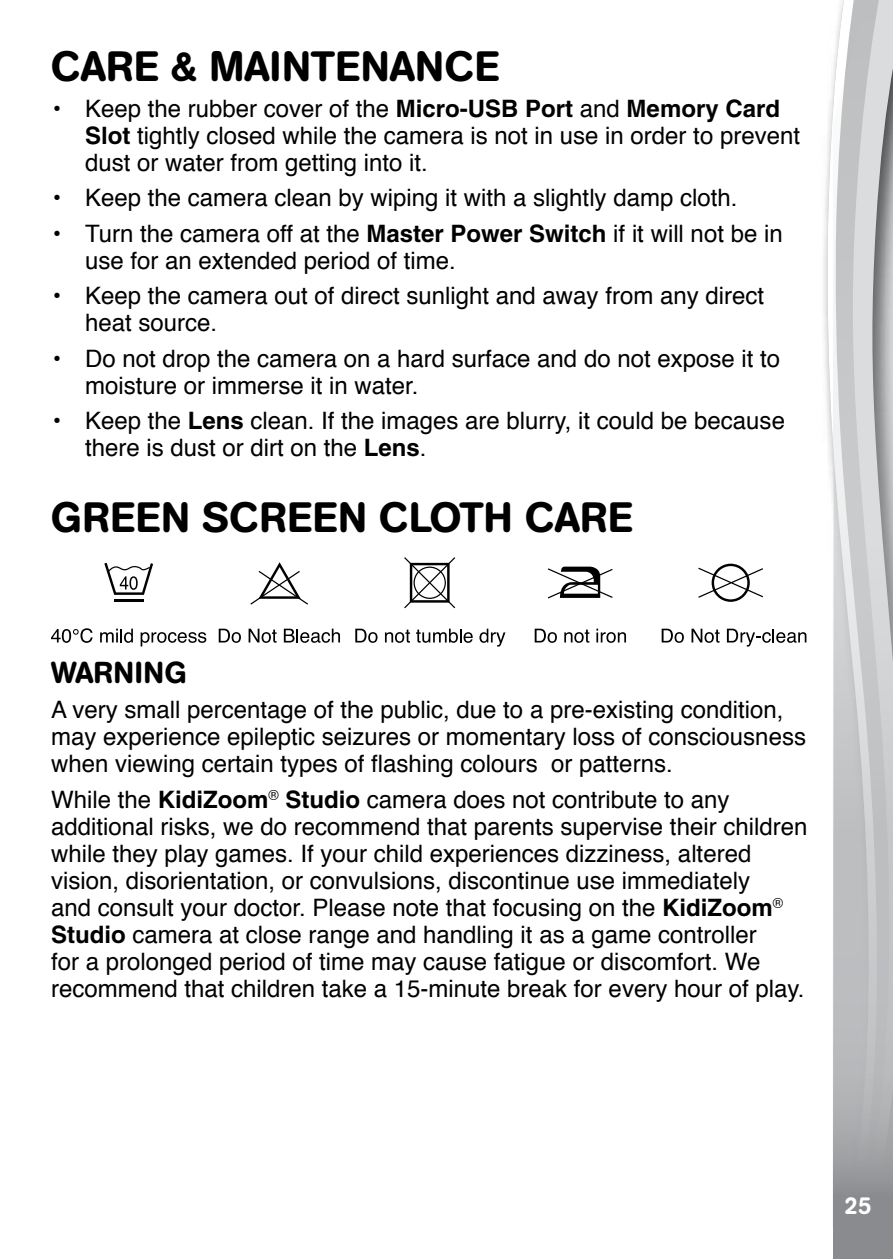
<style>
.page{position:relative;width:893px;height:1259px;background:#fff}
.page>*{position:absolute;margin:0;border:0;box-sizing:border-box;transform-origin:0 0}
.t1{font:500 42px "AG Book Rounded";letter-spacing:.02em;color:#000}
.t2{font:500 42px "AG Book Rounded";color:#000}
.t3{font:500 30px "AG Book Rounded";letter-spacing:.02em;color:#000}
.t4{font:24px/27px "Helvetica";color:#000}
.t5{font:500 24px "AG Book Rounded";color:#fff}
.s1{font-weight:700}
</style>
<div class="page">
<div style="left:820px;top:0;width:73px;height:1259px;background:#000;opacity:.75"></div>
<svg style="left:827px;top:0;width:6px;height:1227px"></svg>
<svg style="left:833px;top:0;width:60px;height:1259px;background:#c1c3c4"></svg>
<div style="left:765px;top:1227px;width:68px;height:32px;background:#fff"></div>
<hr style="left:114px;top:599px;width:30px;height:3px;background:#000">
<svg style="left:104px;top:563px;width:49px;height:32px"></svg>
<svg style="left:129px;top:576px;width:9px;height:14px"></svg>
<div style="left:131px;top:578px;width:5px;height:10px;background:#fff;border-radius:50%"></div>
<svg style="left:250px;top:562px;width:58px;height:42px"></svg>
<svg style="left:404px;top:557px;width:51px;height:51px"></svg>
<svg style="left:548px;top:566px;width:65px;height:32px"></svg>
<svg style="left:698px;top:563px;width:65px;height:39px"></svg>
<svg style="left:51px;top:628px;width:42px;height:15px"></svg>
<svg style="left:100px;top:628px;width:33px;height:15px"></svg>
<svg style="left:141px;top:632px;width:65px;height:14px"></svg>
<svg style="left:219px;top:628px;width:22px;height:15px"></svg>
<svg style="left:249px;top:628px;width:28px;height:15px"></svg>
<svg style="left:284px;top:628px;width:56px;height:15px"></svg>
<svg style="left:355px;top:628px;width:22px;height:15px"></svg>
<svg style="left:385px;top:629px;width:25px;height:14px"></svg>
<svg style="left:416px;top:628px;width:57px;height:15px"></svg>
<svg style="left:479px;top:628px;width:26px;height:18px"></svg>
<svg style="left:535px;top:628px;width:22px;height:15px"></svg>
<svg style="left:564px;top:629px;width:25px;height:14px"></svg>
<svg style="left:596px;top:628px;width:30px;height:15px"></svg>
<svg style="left:662px;top:628px;width:22px;height:15px"></svg>
<svg style="left:691px;top:628px;width:28px;height:15px"></svg>
<svg style="left:727px;top:628px;width:79px;height:18px"></svg>
<h1 class="t2" style="left:51px;top:42px;width:450px">CARE &amp; MAINTENANCE</h1>
<p class="t4" style="left:85px;top:96px;width:716px;text-indent:-34px">• Keep the rubber cover of the <span class="s1">Micro-USB Port</span> and <span class="s1">Memory Card<br>Slot</span> tightly closed while the camera is not in use in order to prevent dust or water from getting into it.</p>
<p class="t4" style="left:51px;top:186px;width:688px">• Keep the camera clean by wiping it with a slightly damp cloth.</p>
<p class="t4" style="left:85px;top:221px;width:699px;text-indent:-34px">• Turn the camera off at the <span class="s1">Master Power Switch</span> if it will not be in use for an extended period of time.</p>
<p class="t4" style="left:85px;top:284px;width:680px;text-indent:-34px">• Keep the camera out of direct sunlight and away from any direct heat source.</p>
<p class="t4" style="left:85px;top:346px;width:697px;text-indent:-34px">• Do not drop the camera on a hard surface and do not expose it to moisture or immerse it in water.</p>
<p class="t4" style="left:85px;top:409px;width:701px;text-indent:-34px">• Keep the <span class="s1">Lens</span> clean. If the images are blurry, it could be because there is dust or dirt on the <span class="s1">Lens</span>.</p>
<h1 class="t1" style="left:51px;top:493px;width:583px">GREEN SCREEN CLOTH CARE</h1>
<p class="t3" style="left:51px;top:655px;width:137px">WARNING</p>
<p class="t4" style="left:51px;top:698px;width:756px">A very small percentage of the public, due to a pre-existing condition, may experience epileptic seizures or momentary loss of consciousness when viewing certain types of flashing colours or patterns.</p>
<p class="t4" style="left:51px;top:787px;width:758px">While the <span class="s1">KidiZoom</span><sup>®</sup> <span class="s1">Studio</span> camera does not contribute to any additional risks, we do recommend that parents supervise their children while they play games. If your child experiences dizziness, altered vision, disorientation, or convulsions, discontinue use immediately<br>and consult your doctor. Please note that focusing on the <span class="s1">KidiZoom</span><sup>® </sup><span class="s1">Studio</span> camera at close range and handling it as a game controller<br>for a prolonged period of time may cause fatigue or discomfort. We recommend that children take a 15-minute break for every hour of play.</p>
<p class="t5" style="left:844px;top:1191px;width:28px">25</p>
</div>
